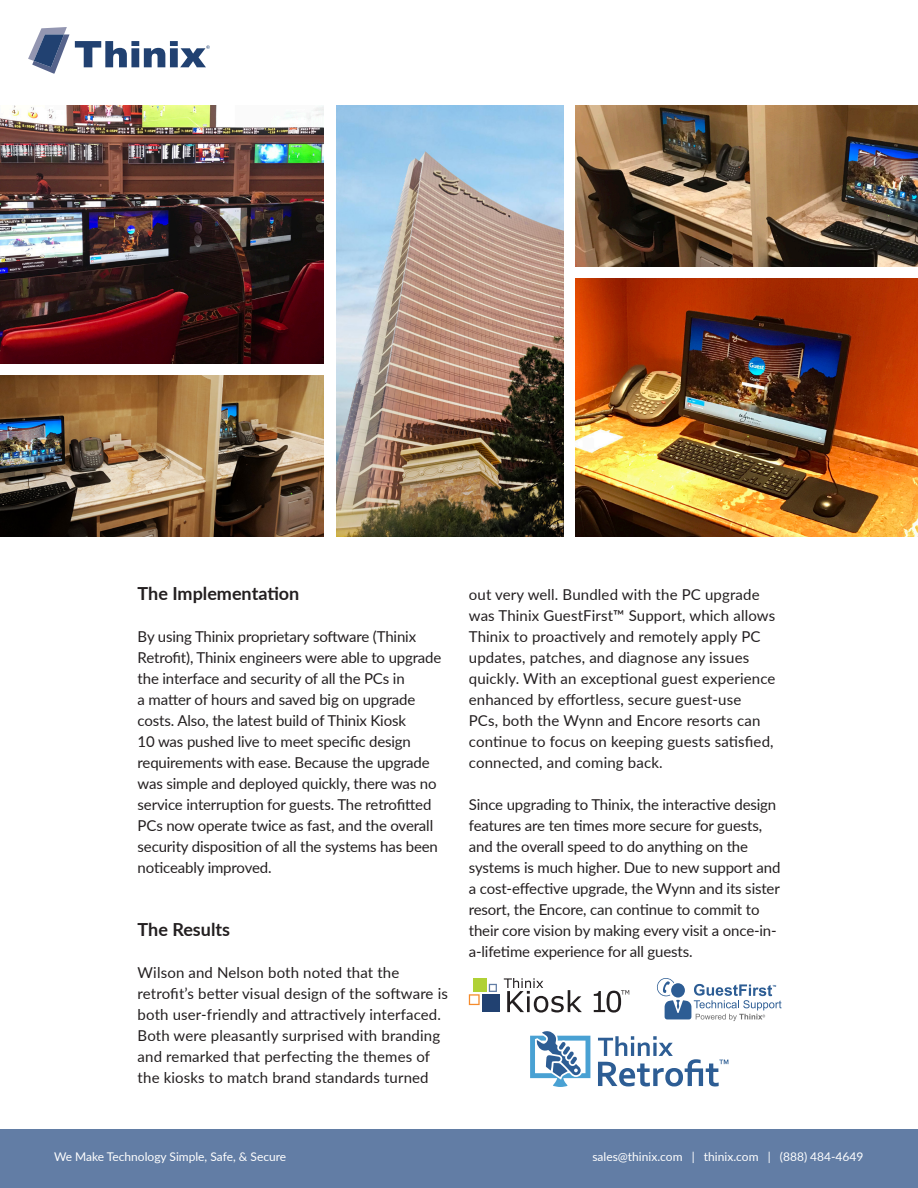
<style>
.page{position:relative;width:918px;height:1188px;background:#fff}
.page>*{position:absolute;margin:0;border:0;box-sizing:border-box;transform-origin:0 0}
.t1{font:700 18px "Lato";color:#231f20}
.t2{font:15px/21px "Lato";letter-spacing:-.01em;color:#231f20}
.t3{font:15px/21px "Lato";letter-spacing:.01em;color:#231f20}
.t4{font:12px "Lato";color:#fff}
.t5{font:700 2.55px "Arial";color:#214171}
</style>
<div class="page">
<svg style="left:28px;top:27px;width:41px;height:47px"></svg>
<svg style="left:75px;top:41px;width:135px;height:26px"></svg>
<div style="left:0;top:1130px;width:918px;height:58px;background:#627da5"></div>
<div style="left:473px;top:978px;width:13px;height:14px;background:#b0d136"></div>
<svg style="left:489px;top:984px;width:8px;height:8px"></svg>
<svg style="left:469px;top:994px;width:11px;height:11px"></svg>
<div style="left:482px;top:994px;width:18px;height:18px;background:#214171"></div>
<svg style="left:504px;top:978px;width:78px;height:35px"></svg>
<svg style="left:594px;top:990px;width:35px;height:23px"></svg>
<svg style="left:657px;top:978px;width:125px;height:43px"></svg>
<svg style="left:530px;top:1031px;width:60px;height:56px"></svg>
<svg style="left:598px;top:1036px;width:130px;height:50px"></svg>
<img style="left:576px;top:105px;width:342px;height:162px">
<img style="left:0;top:375px;width:324px;height:162px">
<img style="left:336px;top:105px;width:228px;height:432px">
<img style="left:576px;top:279px;width:342px;height:258px">
<img style="left:0;top:105px;width:324px;height:258px">
<p class="t5" style="left:207px;top:45px;width:3px">R</p>
<p class="t1" style="left:138px;top:580px;width:163px">The Implementation</p>
<p class="t2" style="left:138px;top:625px;width:305px">By using Thinix proprietary software (Thinix Retrofit), Thinix engineers were able to upgrade the interface and security of all the PCs in<br>a matter of hours and saved big on upgrade costs. Also, the latest build of Thinix Kiosk<br>10 was pushed live to meet specific design requirements with ease. Because the upgrade was simple and deployed quickly, there was no service interruption for guests. The retrofitted PCs now operate twice as fast, and the overall security disposition of all the systems has been noticeably improved.</p>
<p class="t1" style="left:138px;top:916px;width:94px">The Results</p>
<p class="t3" style="left:138px;top:961px;width:312px">Wilson and Nelson both noted that the retrofit’s better visual design of the software is both user-friendly and attractively interfaced.<br>Both were pleasantly surprised with branding and remarked that perfecting the themes of the kiosks to match brand standards turned</p>
<p class="t3" style="left:469px;top:583px;width:308px">out very well. Bundled with the PC upgrade was Thinix GuestFirst™ Support, which allows Thinix to proactively and remotely apply PC updates, patches, and diagnose any issues quickly. With an exceptional guest experience enhanced by effortless, secure guest-use<br>PCs, both the Wynn and Encore resorts can continue to focus on keeping guests satisfied, connected, and coming back.</p>
<p class="t2" style="left:469px;top:793px;width:313px">Since upgrading to Thinix, the interactive design features are ten times more secure for guests, and the overall speed to do anything on the systems is much higher. Due to new support and a cost-effective upgrade, the Wynn and its sister resort, the Encore, can continue to commit to their core vision by making every visit a once-in&shy;a-lifetime experience for all guests.</p>
<p class="t4" style="left:54px;top:1148px;width:234px">We Make Technology Simple, Safe, &amp; Secure</p>
<p class="t4" style="left:592px;top:1148px;width:273px">sales@thinix.com | thinix.com | (888) 484-4649</p>
</div>
